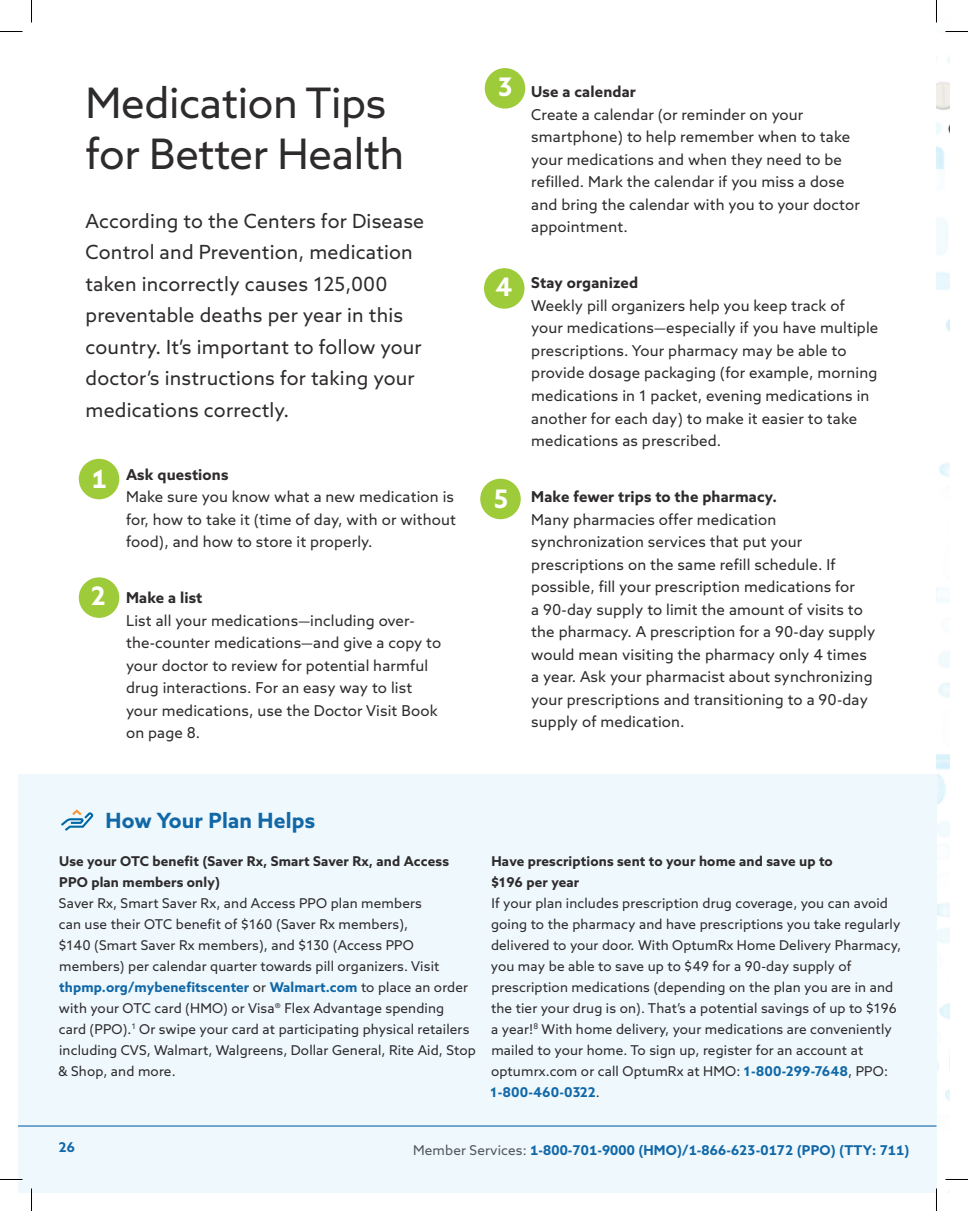
<style>
.page{position:relative;width:968px;height:1211px;background:#fff}
.page>*{position:absolute;margin:0;border:0;box-sizing:border-box;transform-origin:0 0}
.t1{font:42px/51px "Point 32 Health Sans";letter-spacing:-.01em;color:#2e2b2c}
.Number_Circle{font:700 25.5px "Point 32 Health Sans";color:#fff}
.Body{font:700 21px "Point 32 Health Sans";letter-spacing:.01em;color:#1268a7}
.Body__Big{font:19.5px/31.5px "Point 32 Health Sans";letter-spacing:.01em;color:#2e2b2c}
.Body-2{font:15px/22.5px "Point 32 Health Sans";letter-spacing:.01em;color:#2e2b2c}
.Body__Sidebar{font:13.5px/21px "Point 32 Health Sans";letter-spacing:.01em;color:#2e2b2c}
.Sidebar_Header{font:700 13.5px/21px "Point 32 Health Sans";letter-spacing:.01em;color:#2e2b2c}
.t2{font:700 13.5px "Point 32 Health Sans";letter-spacing:.01em;color:#1268a7}
.s1{font-weight:700}
.s2{font-weight:700;color:#1268a7}
.s3{font-weight:400;color:#52575f}
</style>
<div class="page">
<img style="left:936px;top:22px;width:14px;height:1170px">
<div style="left:18px;top:774px;width:918px;height:418px;background:#eef8fd"></div>
<div style="left:79px;top:459px;width:40px;height:40px;background:#9ecb3a;border-radius:50%"></div>
<div style="left:79px;top:577px;width:40px;height:41px;background:#9ecb3a;border-radius:50%"></div>
<div style="left:484px;top:68px;width:41px;height:41px;background:#9ecb3a;border-radius:50%"></div>
<div style="left:484px;top:268px;width:40px;height:41px;background:#9ecb3a;border-radius:50%"></div>
<div style="left:480px;top:478px;width:40px;height:41px;background:#9ecb3a;border-radius:50%"></div>
<svg style="left:61px;top:809px;width:33px;height:22px"></svg>
<hr style="left:18px;top:1125px;width:918px;height:1px;background:#1268a7">
<hr style="left:0;top:1178px;width:22px;height:2px;background:#fff">
<hr style="left:945px;top:1178px;width:23px;height:2px;background:#fff">
<hr style="left:935px;top:1188px;width:2px;height:22px;background:#fff">
<svg style="left:0;top:31px;width:22px;height:1px"></svg>
<svg style="left:945px;top:31px;width:23px;height:1px"></svg>
<svg style="left:0;top:1179px;width:22px;height:1px"></svg>
<svg style="left:945px;top:1179px;width:23px;height:1px"></svg>
<svg style="left:31px;top:0;width:1px;height:22px"></svg>
<svg style="left:31px;top:1188px;width:1px;height:22px"></svg>
<svg style="left:936px;top:0;width:1px;height:22px"></svg>
<svg style="left:936px;top:1188px;width:1px;height:22px"></svg>
<h1 class="t1" style="left:86px;top:77px;width:320px">Medication Tips for Better Health</h1>
<p class="Body__Big" style="left:86px;top:204px;width:340px">According to the Centers for Disease Control and Prevention, medication taken incorrectly causes 125,000 preventable deaths per year in this country. It’s important to follow your doctor’s instructions for taking your medications correctly.</p>
<h2 class="Number_Circle" style="left:91px;top:462px;width:17px">1</h2>
<h2 class="Number_Circle" style="left:90px;top:579px;width:17px">2</h2>
<p class="Body-2" style="left:126px;top:463px;width:331px"><span class="s1">Ask questions<br></span>Make sure you know what a new medication is for, how to take it (time of day, with or without food), and how to store it properly.</p>
<p class="Body-2" style="left:126px;top:586px;width:317px"><span class="s1">Make a list<br></span>List all your medications—including over&shy;the-counter medications—and give a copy to your doctor to review for potential harmful drug interactions. For an easy way to list your medications, use the Doctor Visit Book on page 8.</p>
<h2 class="Number_Circle" style="left:498px;top:70px;width:17px">3</h2>
<h2 class="Number_Circle" style="left:496px;top:270px;width:17px">4</h2>
<h2 class="Number_Circle" style="left:493px;top:482px;width:17px">5</h2>
<p class="Body-2" style="left:531px;top:80px;width:330px"><span class="s1">Use a calendar<br></span>Create a calendar (or reminder on your smartphone) to help remember when to take your medications and when they need to be refilled. Mark the calendar if you miss a dose and bring the calendar with you to your doctor appointment.</p>
<p class="Body-2" style="left:531px;top:272px;width:348px"><span class="s1">Stay organized<br></span>Weekly pill organizers help you keep track of your medications—especially if you have multiple prescriptions. Your pharmacy may be able to provide dosage packaging (for example, morning medications in 1 packet, evening medications in another for each day) to make it easier to take medications as prescribed.</p>
<p class="Body-2" style="left:531px;top:485px;width:345px"><span class="s1">Make fewer trips to the pharmacy.<br></span>Many pharmacies offer medication synchronization services that put your prescriptions on the same refill schedule. If possible, fill your prescription medications for<br>a 90-day supply to limit the amount of visits to the pharmacy. A prescription for a 90-day supply would mean visiting the pharmacy only 4 times a year. Ask your pharmacist about synchronizing your prescriptions and transitioning to a 90-day supply of medication.</p>
<p class="Body" style="left:106px;top:807px;width:211px">How Your Plan Helps</p>
<p class="Sidebar_Header" style="left:59px;top:850px;width:391px">Use your OTC benefit (Saver Rx, Smart Saver Rx, and Access<br>PPO plan members only)</p>
<p class="Body__Sidebar" style="left:58px;top:892px;width:419px">Saver Rx, Smart Saver Rx, and Access PPO plan members<br>can use their OTC benefit of $160 (Saver Rx members),<br>$140 (Smart Saver Rx members), and $130 (Access PPO members) per calendar quarter towards pill organizers. Visit <span class="s2">thpmp.org/mybenefitscenter</span> or <span class="s2">Walmart.com</span> to place an order with your OTC card (HMO) or Visa® Flex Advantage spending<br>card (PPO).<sup>1</sup> Or swipe your card at participating physical retailers including CVS, Walmart, Walgreens, Dollar General, Rite Aid, Stop &amp; Shop, and more.</p>
<p class="Sidebar_Header" style="left:491px;top:850px;width:343px">Have prescriptions sent to your home and save up to $196 per year</p>
<p class="Body__Sidebar" style="left:490px;top:892px;width:412px">If your plan includes prescription drug coverage, you can avoid going to the pharmacy and have prescriptions you take regularly delivered to your door. With OptumRx Home Delivery Pharmacy, you may be able to save up to $49 for a 90-day supply of prescription medications (depending on the plan you are in and the tier your drug is on). That’s a potential savings of up to $196 a year!<sup>8</sup> With home delivery, your medications are conveniently mailed to your home. To sign up, register for an account at optumrx.com or call OptumRx at HMO: <span class="s2">1-800-299-7648</span>, PPO:<br><span class="s2">1-800-460-0322</span>.</p>
<p class="t2" style="left:58px;top:1138px;width:18px">26</p>
<p class="t2" style="left:413px;top:1141px;width:498px"><span class="s3">Member Services:</span> 1-800-701-9000 (HMO)/1-866-623-0172 (PPO) (TTY: 711)</p>
</div>
